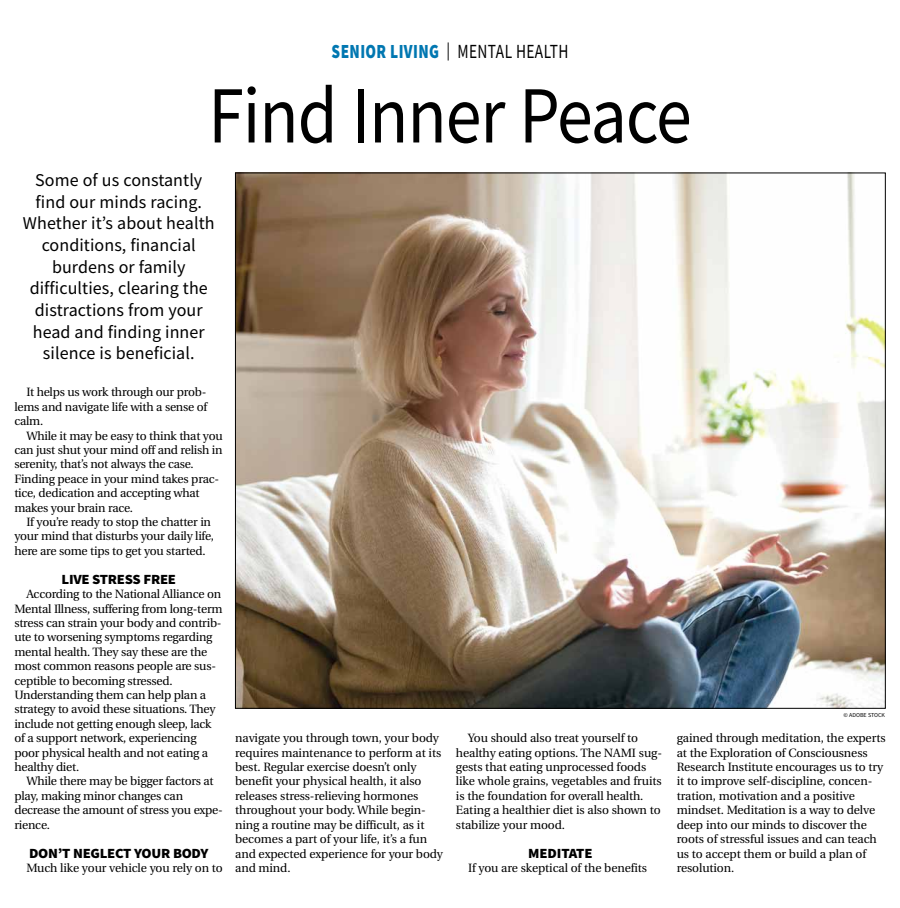
<style>
.page{position:relative;width:900px;height:908px;background:#fff}
.page>*{position:absolute;margin:0;border:0;box-sizing:border-box;transform-origin:0 0}
.t1{font:81px "Source Sans Pro";letter-spacing:-.015em;color:#000;scale:.89 1}
.t2{font:900 20px "Source Sans Pro";letter-spacing:.025em;color:#0077b1;scale:.77 1}
.t3{font:18px/21.6px "Source Sans Pro";letter-spacing:.005em;color:#000;text-align:center}
.t4{font:900 14px "Source Sans Pro";letter-spacing:-.02em;color:#000;scale:1.05 1}
.t5{font:12px/14.4px "Utopia";letter-spacing:-.02em;color:#000}
.t6{font:6px "Source Sans Pro";color:#000}
.s1{font-weight:400;font-size:18px;color:#000}
.s2{font-weight:400;color:#000}
</style>
<div class="page">
<img style="left:237px;top:175px;width:647px;height:531px">
<h2 class="t2" style="left:332px;top:38px;width:309px">SENIOR LIVING <span class="s1">|</span> <span class="s2">MENTAL HEALTH</span></h2>
<h1 class="t1" style="left:208px;top:64px;width:545px">Find Inner Peace</h1>
<h3 class="t3" style="left:23px;top:169px;width:193px">Some of us constantly find our minds racing.<br>Whether it’s about health conditions, financial burdens or family difficulties, clearing the distractions from your head and finding inner silence is beneficial.</h3>
<p class="t5" style="left:14px;top:385px;width:194px;text-align:justify;text-indent:12px">It helps us work through our prob&shy;lems and navigate life with a sense of calm.</p>
<p class="t5" style="left:14px;top:428px;width:210px;text-indent:12px">While it may be easy to think that you can just shut your mind off and relish in serenity, that’s not always the case.<br>Finding peace in your mind takes prac&shy;tice, dedication and accepting what makes your brain race.</p>
<p class="t5" style="left:14px;top:515px;width:201px;text-indent:12px">If you’re ready to stop the chatter in your mind that disturbs your daily life, here are some tips to get you started.</p>
<p class="t4" style="left:62px;top:569px;width:111px">LIVE STRESS FREE</p>
<p class="t5" style="left:14px;top:587px;width:210px;text-indent:12px">According to the National Alliance on Mental Illness, suffering from long-term stress can strain your body and contrib&shy;ute to worsening symptoms regarding mental health. They say these are the most common reasons people are sus&shy;ceptible to becoming stressed.<br>Understanding them can help plan a strategy to avoid these situations. They include not getting enough sleep, lack of a support network, experiencing poor physical health and not eating a healthy diet.</p>
<p class="t5" style="left:14px;top:774px;width:210px;text-indent:12px">While there may be bigger factors at play, making minor changes can decrease the amount of stress you expe&shy;rience.</p>
<p class="t4" style="left:29px;top:842px;width:172px">DON’T NEGLECT YOUR BODY</p>
<p class="t5" style="left:26px;top:860px;width:198px">Much like your vehicle you rely on to</p>
<p class="t5" style="left:235px;top:731px;width:209px">navigate you through town, your body requires maintenance to perform at its best. Regular exercise doesn’t only benefit your physical health, it also releases stress-relieving hormones throughout your body. While begin&shy;ning a routine may be difficult, as it becomes a part of your life, it’s a fun and expected experience for your body and mind.</p>
<p class="t5" style="left:456px;top:731px;width:208px;text-indent:12px">You should also treat yourself to healthy eating options. The NAMI sug&shy;gests that eating unprocessed foods like whole grains, vegetables and fruits is the foundation for overall health.<br>Eating a healthier diet is also shown to stabilize your mood.</p>
<p class="t4" style="left:528px;top:842px;width:63px">MEDITATE</p>
<p class="t5" style="left:468px;top:860px;width:181px">If you are skeptical of the benefits</p>
<p class="t6" style="left:844px;top:711px;width:43px">© ADOBE STOCK</p>
<p class="t5" style="left:677px;top:731px;width:210px">gained through meditation, the experts at the Exploration of Consciousness Research Institute encourages us to try it to improve self-discipline, concen&shy;tration, motivation and a positive mindset. Meditation is a way to delve deep into our minds to discover the roots of stressful issues and can teach us to accept them or build a plan of resolution.</p>
</div>
